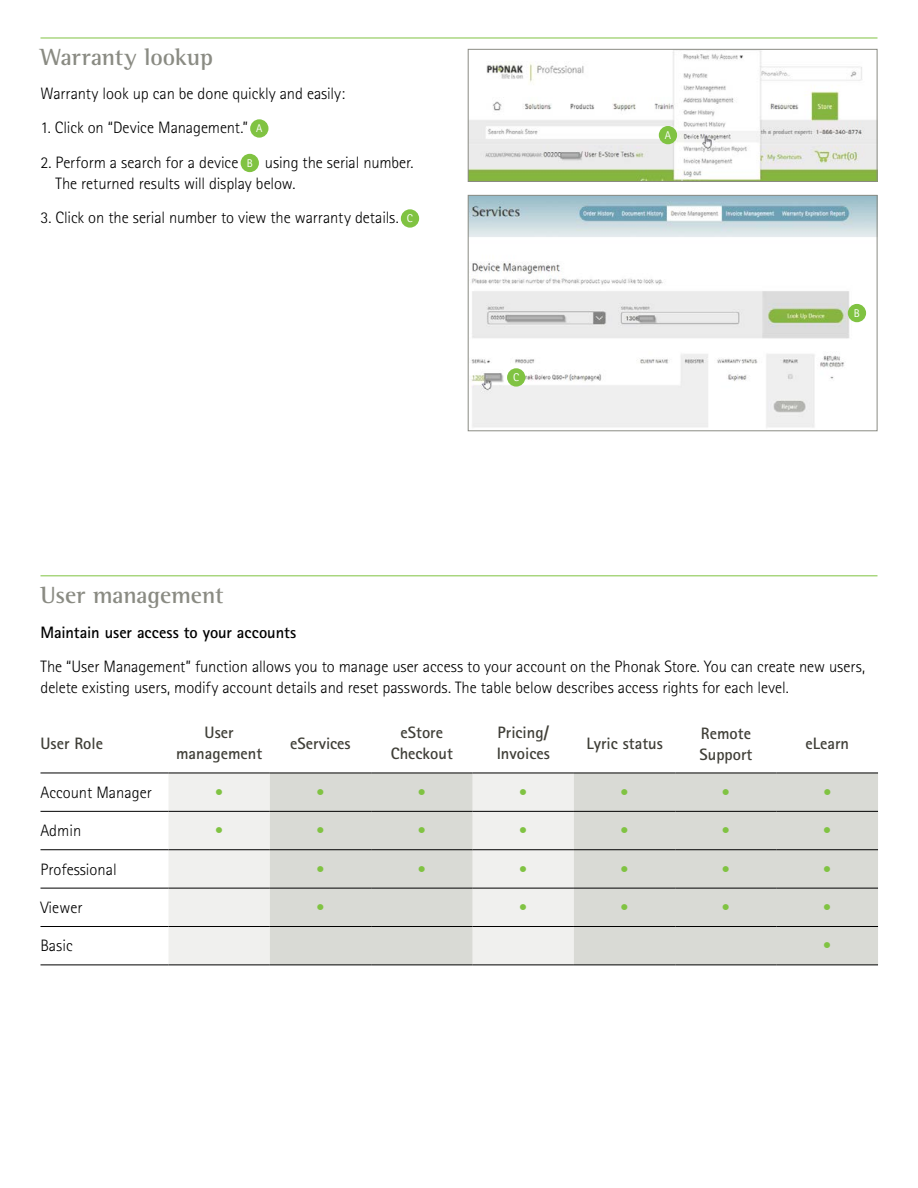
<style>
.page{position:relative;width:918px;height:1188px;background:#fff}
.page>*{position:absolute;margin:0;border:0;box-sizing:border-box;transform-origin:0 0}
.t1{font:700 24px "Rotis Semi Serif Pro";letter-spacing:-.005em;color:#8a8b83}
.t2{font:300 16.5px/21px "Rotis Sans Serif Pro";letter-spacing:-.005em;color:#000}
.t3{font:700 16.5px/21px "Rotis Sans Serif Pro";color:#403f38;text-align:center}
.t4{font:700 16.5px "Rotis Sans Serif Pro";letter-spacing:-.005em;color:#000}
.t5{font:300 16.5px "Rotis Sans Serif Pro";color:#80c342}
.t6{font:11.25px "Rotis Sansfor Phonak";color:#fff}
.s1{font-family:"Rotis Sansfor Phonak";font-weight:400;font-size:11.25px;color:#fff}
</style>
<div class="page">
<img style="left:470px;top:51px;width:405px;height:129px">
<div style="left:468px;top:49px;width:409px;height:133px;border:1px solid #8a8b83"></div>
<img style="left:470px;top:197px;width:405px;height:231px">
<div style="left:468px;top:195px;width:409px;height:236px;border:1px solid #8a8b83"></div>
<div style="left:848px;top:304px;width:18px;height:18px;background:#80c342;border-radius:50%"></div>
<div style="left:507px;top:368px;width:18px;height:19px;background:#80c342;border-radius:50%"></div>
<hr style="left:40px;top:38px;width:838px;height:1px;background:#80c342">
<div style="left:250px;top:119px;width:18px;height:19px;background:#80c342;border-radius:50%"></div>
<div style="left:241px;top:154px;width:18px;height:18px;background:#80c342;border-radius:50%"></div>
<div style="left:401px;top:209px;width:18px;height:19px;background:#80c342;border-radius:50%"></div>
<div style="left:659px;top:126px;width:18px;height:18px;background:#80c342;border-radius:50%"></div>
<hr style="left:40px;top:576px;width:838px;height:1px;background:#80c342">
<div style="left:168px;top:774px;width:102px;height:191px;background:#f0f0ee"></div>
<svg style="left:270px;top:774px;width:608px;height:191px;background:#dbdbd7"></svg>
<hr style="left:40px;top:773px;width:128px;height:1px;background:#000">
<hr style="left:168px;top:773px;width:102px;height:1px;background:#000">
<hr style="left:270px;top:773px;width:101px;height:1px;background:#000">
<hr style="left:371px;top:773px;width:102px;height:1px;background:#000">
<hr style="left:574px;top:773px;width:101px;height:1px;background:#000">
<hr style="left:675px;top:773px;width:102px;height:1px;background:#000">
<hr style="left:777px;top:773px;width:101px;height:1px;background:#000">
<hr style="left:40px;top:811px;width:128px;height:1px;background:#000">
<hr style="left:168px;top:811px;width:102px;height:1px;background:#000">
<hr style="left:270px;top:811px;width:101px;height:1px;background:#000">
<hr style="left:371px;top:811px;width:102px;height:1px;background:#000">
<hr style="left:574px;top:811px;width:101px;height:1px;background:#000">
<hr style="left:675px;top:811px;width:102px;height:1px;background:#000">
<hr style="left:777px;top:811px;width:101px;height:1px;background:#000">
<hr style="left:40px;top:849px;width:128px;height:1px;background:#000">
<hr style="left:168px;top:849px;width:102px;height:1px;background:#000">
<hr style="left:270px;top:849px;width:101px;height:1px;background:#000">
<hr style="left:371px;top:849px;width:102px;height:1px;background:#000">
<hr style="left:574px;top:849px;width:101px;height:1px;background:#000">
<hr style="left:675px;top:849px;width:102px;height:1px;background:#000">
<hr style="left:777px;top:849px;width:101px;height:1px;background:#000">
<hr style="left:40px;top:888px;width:128px;height:1px;background:#000">
<hr style="left:168px;top:888px;width:102px;height:1px;background:#000">
<hr style="left:270px;top:888px;width:101px;height:1px;background:#000">
<hr style="left:371px;top:888px;width:102px;height:1px;background:#000">
<hr style="left:574px;top:888px;width:101px;height:1px;background:#000">
<hr style="left:675px;top:888px;width:102px;height:1px;background:#000">
<hr style="left:777px;top:888px;width:101px;height:1px;background:#000">
<hr style="left:40px;top:926px;width:128px;height:1px;background:#000">
<hr style="left:168px;top:926px;width:102px;height:1px;background:#000">
<hr style="left:270px;top:926px;width:101px;height:1px;background:#000">
<hr style="left:371px;top:926px;width:102px;height:1px;background:#000">
<hr style="left:574px;top:926px;width:101px;height:1px;background:#000">
<hr style="left:675px;top:926px;width:102px;height:1px;background:#000">
<hr style="left:777px;top:926px;width:101px;height:1px;background:#000">
<hr style="left:40px;top:965px;width:128px;height:1px;background:#000">
<hr style="left:168px;top:965px;width:102px;height:1px;background:#000">
<hr style="left:270px;top:965px;width:101px;height:1px;background:#000">
<hr style="left:371px;top:965px;width:102px;height:1px;background:#000">
<hr style="left:574px;top:965px;width:101px;height:1px;background:#000">
<hr style="left:675px;top:965px;width:102px;height:1px;background:#000">
<hr style="left:777px;top:965px;width:101px;height:1px;background:#000">
<hr style="left:473px;top:773px;width:101px;height:1px;background:#000">
<hr style="left:473px;top:811px;width:101px;height:1px;background:#000">
<hr style="left:473px;top:849px;width:101px;height:1px;background:#000">
<hr style="left:473px;top:888px;width:101px;height:1px;background:#000">
<hr style="left:473px;top:926px;width:101px;height:1px;background:#000">
<hr style="left:473px;top:965px;width:101px;height:1px;background:#000">
<h1 class="t1" style="left:40px;top:42px;width:174px">Warranty lookup</h1>
<p class="t2" style="left:40px;top:83px;width:306px">Warranty look up can be done quickly and easily:</p>
<p class="t2" style="left:40px;top:117px;width:223px">1. Click on “Device Management.” <span class="s1">A</span></p>
<p class="t2" style="left:55px;top:152px;width:360px;text-indent:-15px">2. Perform a search for a device <span class="s1">B</span> using the serial number.<br>The returned results will display below.</p>
<p class="t2" style="left:40px;top:207px;width:374px">3. Click on the serial number to view the warranty details. <span class="s1">C</span></p>
<p class="t6" style="left:513px;top:371px;width:8px">C</p>
<p class="t6" style="left:665px;top:128px;width:8px">A</p>
<p class="t6" style="left:854px;top:307px;width:8px">B</p>
<h1 class="t1" style="left:40px;top:580px;width:185px">User management</h1>
<p class="t4" style="left:40px;top:621px;width:257px">Maintain user access to your accounts</p>
<p class="t2" style="left:40px;top:656px;width:826px">The “User Management” function allows you to manage user access to your account on the Phonak Store. You can create new users, delete existing users, modify account details and reset passwords. The table below describes access rights for each level.</p>
<p class="t3" style="left:40px;top:733px;width:64px">User Role</p>
<p class="t3" style="left:176px;top:722px;width:88px">User management</p>
<p class="t3" style="left:290px;top:733px;width:62px">eServices</p>
<p class="t3" style="left:391px;top:722px;width:64px">eStore<br>Checkout</p>
<p class="t3" style="left:497px;top:722px;width:55px;text-align:left">Pricing/<br>Invoices</p>
<p class="t3" style="left:586px;top:733px;width:78px">Lyric status</p>
<p class="t3" style="left:700px;top:722px;width:54px;text-align:left">Remote<br>Support</p>
<p class="t3" style="left:806px;top:733px;width:45px">eLearn</p>
<p class="t2" style="left:40px;top:782px;width:113px">Account Manager</p>
<p class="t5" style="left:215px;top:783px;width:9px">•</p>
<p class="t5" style="left:317px;top:783px;width:9px">•</p>
<p class="t5" style="left:418px;top:783px;width:9px">•</p>
<p class="t5" style="left:519px;top:783px;width:9px">•</p>
<p class="t5" style="left:621px;top:783px;width:9px">•</p>
<p class="t5" style="left:722px;top:783px;width:9px">•</p>
<p class="t5" style="left:823px;top:783px;width:9px">•</p>
<p class="t2" style="left:40px;top:820px;width:42px">Admin</p>
<p class="t5" style="left:215px;top:821px;width:9px">•</p>
<p class="t5" style="left:317px;top:821px;width:9px">•</p>
<p class="t5" style="left:418px;top:821px;width:9px">•</p>
<p class="t5" style="left:519px;top:821px;width:9px">•</p>
<p class="t5" style="left:621px;top:821px;width:9px">•</p>
<p class="t5" style="left:722px;top:821px;width:9px">•</p>
<p class="t5" style="left:823px;top:821px;width:9px">•</p>
<p class="t2" style="left:40px;top:859px;width:78px">Professional</p>
<p class="t5" style="left:316px;top:860px;width:9px">•</p>
<p class="t5" style="left:418px;top:860px;width:9px">•</p>
<p class="t5" style="left:519px;top:860px;width:9px">•</p>
<p class="t5" style="left:621px;top:860px;width:9px">•</p>
<p class="t5" style="left:722px;top:860px;width:9px">•</p>
<p class="t5" style="left:823px;top:860px;width:9px">•</p>
<p class="t2" style="left:40px;top:897px;width:44px">Viewer</p>
<p class="t5" style="left:316px;top:898px;width:9px">•</p>
<p class="t5" style="left:519px;top:898px;width:9px">•</p>
<p class="t5" style="left:621px;top:898px;width:9px">•</p>
<p class="t5" style="left:722px;top:898px;width:9px">•</p>
<p class="t5" style="left:823px;top:898px;width:9px">•</p>
<p class="t2" style="left:40px;top:936px;width:34px">Basic</p>
<p class="t5" style="left:823px;top:936px;width:9px">•</p>
</div>
